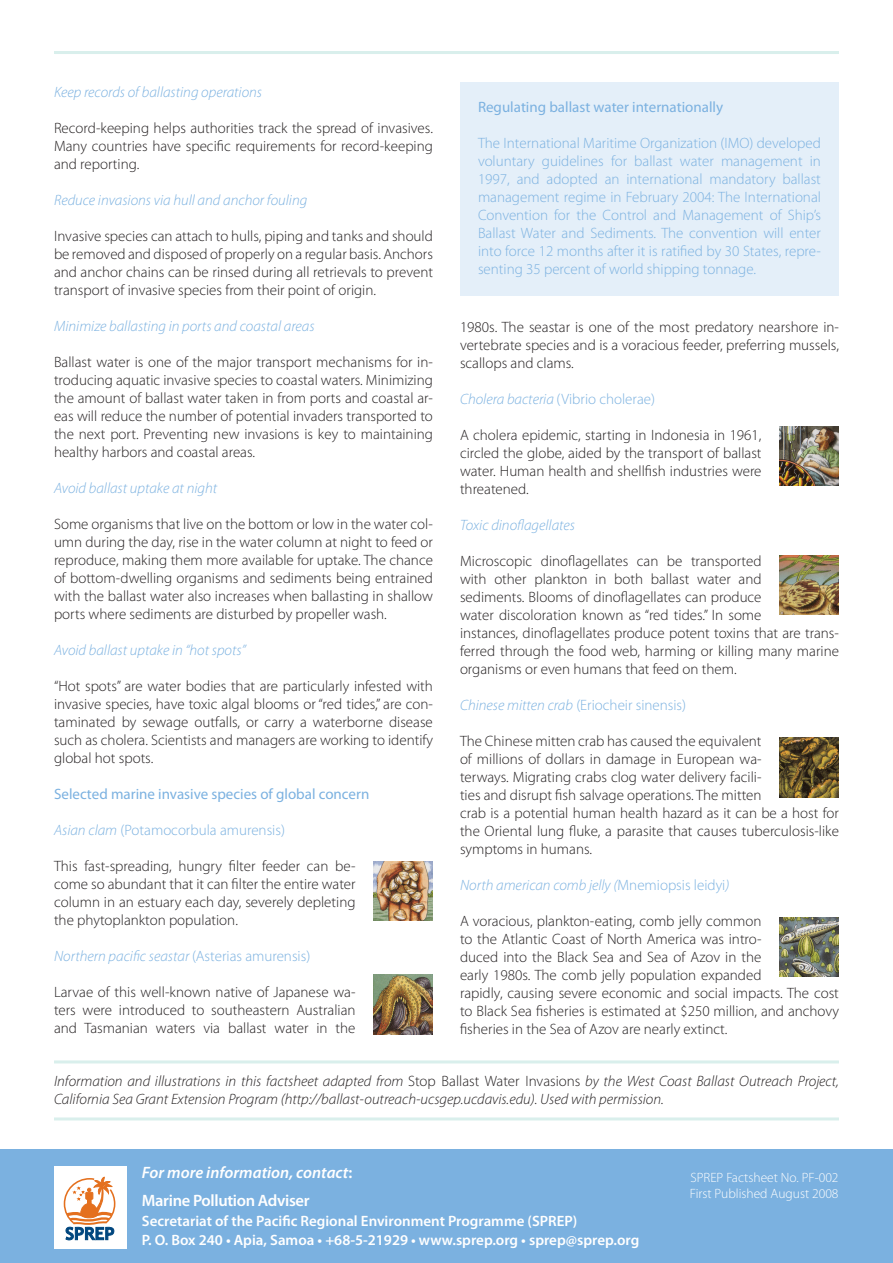
<style>
.page{position:relative;width:893px;height:1263px;background:#fff}
.page>*{position:absolute;margin:0;border:0;box-sizing:border-box;transform-origin:0 0}
.t1{font:italic 600 16.5px "Myriad Pro";color:#fff}
.t2{font:600 16.5px "Myriad Pro";letter-spacing:-.02em;color:#fff}
.Body_Text{font:300 15px/18px "Myriad Pro";color:#231f20;text-align:justify}
.Body_Text-2{font:300 15px/18px "Myriad Pro";color:#7bb1e0;text-align:justify}
.Body_Subhead{font:italic 300 15px "Myriad Pro";color:#7bb1e0}
.Body_Text-3{font:italic 300 15px/18px "Myriad Pro";color:#231f20}
.Body_Subhead-2{font:300 15px/18px "Myriad Pro";color:#231f20;text-align:justify}
.t3{font:600 15px "Myriad Pro";color:#fff}
.Body_Subhead-3{font:300 15px "Myriad Pro";color:#7bb1e0}
.Body_Head{font:15px "Myriad Pro";color:#7bb1e0}
.t4{font:300 13.5px/16.5px "Myriad Pro";color:#fff}
.s1{font-style:italic}
.s2{font-style:normal}
</style>
<div class="page">
<hr style="left:54px;top:51px;width:785px;height:3px;background:#d9efec">
<hr style="left:54px;top:1117px;width:785px;height:3px;background:#d9efec">
<div style="left:0;top:1149px;width:893px;height:114px;background:#7bb1e0"></div>
<div style="left:460px;top:82px;width:379px;height:214px;background:#e4eff9"></div>
<div style="left:54px;top:1166px;width:72px;height:83px;background:#fff"></div>
<svg style="left:63px;top:1177px;width:53px;height:63px"></svg>
<img style="left:374px;top:861px;width:59px;height:59px">
<img style="left:374px;top:975px;width:59px;height:59px">
<img style="left:780px;top:426px;width:59px;height:59px">
<img style="left:780px;top:555px;width:59px;height:59px">
<img style="left:780px;top:738px;width:59px;height:59px">
<img style="left:780px;top:917px;width:59px;height:60px">
<hr style="left:54px;top:1060px;width:785px;height:3px;background:#d9efec">
<p class="Body_Subhead" style="left:54px;top:83px;width:210px">Keep records of ballasting operations</p>
<p class="Body_Text" style="left:54px;top:118px;width:380px">Record-keeping helps authorities track the spread of invasives.<br>Many countries have specific requirements for record-keeping and reporting.</p>
<p class="Body_Subhead" style="left:54px;top:191px;width:255px">Reduce invasions via hull and anchor fouling</p>
<p class="Body_Text" style="left:54px;top:226px;width:381px">Invasive species can attach to hulls, piping and tanks and should be removed and disposed of properly on a regular basis. Anchors and anchor chains can be rinsed during all retrievals to prevent transport of invasive species from their point of origin.</p>
<p class="Body_Subhead" style="left:54px;top:317px;width:262px">Minimize ballasting in ports and coastal areas</p>
<p class="Body_Text" style="left:54px;top:352px;width:380px">Ballast water is one of the major transport mechanisms for in&shy;troducing aquatic invasive species to coastal waters. Minimizing the amount of ballast water taken in from ports and coastal ar&shy;eas will reduce the number of potential invaders transported to the next port. Preventing new invasions is key to maintaining healthy harbors and coastal areas.</p>
<p class="Body_Subhead" style="left:54px;top:479px;width:165px">Avoid ballast uptake at night</p>
<p class="Body_Text" style="left:54px;top:514px;width:381px">Some organisms that live on the bottom or low in the water col&shy;umn during the day, rise in the water column at night to feed or reproduce, making them more available for uptake. The chance of bottom-dwelling organisms and sediments being entrained with the ballast water also increases when ballasting in shallow ports where sediments are disturbed by propeller wash.</p>
<p class="Body_Subhead" style="left:54px;top:641px;width:193px">Avoid ballast uptake in “hot spots”</p>
<p class="Body_Text" style="left:54px;top:676px;width:381px">“Hot spots” are water bodies that are particularly infested with invasive species, have toxic algal blooms or “red tides,” are con&shy;taminated by sewage outfalls, or carry a waterborne disease such as cholera. Scientists and managers are working to identify global hot spots.</p>
<p class="Body_Head" style="left:54px;top:784px;width:317px">Selected marine invasive species of global concern</p>
<p class="Body_Subhead-3" style="left:54px;top:821px;width:232px"><span class="s1">Asian clam</span> (Potamocorbula amurensis)</p>
<p class="Body_Subhead-2" style="left:54px;top:856px;width:303px">This fast-spreading, hungry filter feeder can be&shy;come so abundant that it can filter the entire water column in an estuary each day, severely depleting the phytoplankton population.</p>
<p class="Body_Subhead" style="left:54px;top:947px;width:258px">Northern pacific seastar <span class="s2">(Asterias amurensis)</span></p>
<p class="Body_Text" style="left:54px;top:982px;width:303px">Larvae of this well-known native of Japanese wa&shy;ters were introduced to southeastern Australian and Tasmanian waters via ballast water in the</p>
<p class="Body_Head" style="left:478px;top:97px;width:247px">Regulating ballast water internationally</p>
<p class="Body_Text-2" style="left:478px;top:133px;width:344px">The International Maritime Organization (IMO) developed voluntary guidelines for ballast water management in 1997, and adopted an international mandatory ballast management regime in February 2004: The International Convention for the Control and Management of Ship’s Ballast Water and Sediments. The convention will enter into force 12 months after it is ratified by 30 States, repre&shy;senting 35 percent of world shipping tonnage.</p>
<p class="Body_Text" style="left:460px;top:318px;width:380px">1980s. The seastar is one of the most predatory nearshore in&shy;vertebrate species and is a voracious feeder, preferring mussels, scallops and clams.</p>
<p class="Body_Subhead-3" style="left:460px;top:390px;width:197px"><span class="s1">Cholera bacteria</span> (Vibrio cholerae)</p>
<p class="Body_Text" style="left:460px;top:426px;width:303px">A cholera epidemic, starting in Indonesia in 1961, circled the globe, aided by the transport of ballast water. Human health and shellfish industries were threatened.</p>
<p class="Body_Subhead" style="left:460px;top:516px;width:117px">Toxic dinoflagellates</p>
<p class="Body_Text" style="left:460px;top:552px;width:380px;text-align:left">Microscopic dinoflagellates can be transported<br>with other plankton in both ballast water and<br>sediments. Blooms of dinoflagellates can produce<br>water discoloration known as “red tides.” In some<br>instances, dinoflagellates produce potent toxins that are trans&shy;ferred through the food web, harming or killing many marine organisms or even humans that feed on them.</p>
<p class="Body_Subhead-3" style="left:460px;top:696px;width:228px"><span class="s1">Chinese mitten crab</span> (Eriocheir sinensis)</p>
<p class="Body_Text" style="left:460px;top:732px;width:380px;text-align:left">The Chinese mitten crab has caused the equivalent<br>of millions of dollars in damage in European wa-<br>terways. Migrating crabs clog water delivery facili-<br>ties and disrupt fish salvage operations. The mitten<br>crab is a potential human health hazard as it can be a host for the Oriental lung fluke, a parasite that causes tuberculosis-like symptoms in humans.</p>
<p class="Body_Subhead" style="left:460px;top:876px;width:271px">North american comb jelly (<span class="s2">Mnemiopsis leidyi</span>)</p>
<p class="Body_Text" style="left:460px;top:912px;width:380px;text-align:left">A voracious, plankton-eating, comb jelly common<br>to the Atlantic Coast of North America was intro-<br>duced into the Black Sea and Sea of Azov in the<br>early 1980s. The comb jelly population expanded<br>rapidly, causing severe economic and social impacts. The cost to Black Sea fisheries is estimated at $250 million, and anchovy fisheries in the Sea of Azov are nearly extinct.</p>
<p class="Body_Text-3" style="left:54px;top:1072px;width:786px">Information and illustrations in this factsheet adapted from <span class="s2">Stop Ballast Water Invasions</span> by the West Coast Ballast Outreach Project,<br>California Sea Grant Extension Program (http://ballast-outreach-ucsgep.ucdavis.edu). Used with permission.</p>
<p class="t1" style="left:142px;top:1162px;width:212px">For more information, contact<span class="s2">:</span></p>
<p class="t2" style="left:142px;top:1190px;width:169px">Marine Pollution Adviser</p>
<p class="t3" style="left:142px;top:1211px;width:437px">Secretariat of the Pacific Regional Environment Programme (SPREP)</p>
<p class="t3" style="left:142px;top:1231px;width:499px">P. O. Box 240 • Apia, Samoa • +68-5-21929 • www.sprep.org • sprep@sprep.org</p>
<p class="t4" style="left:690px;top:1169px;width:150px">SPREP Factsheet No. PF-002<br>First Published August 2008</p>
</div>
